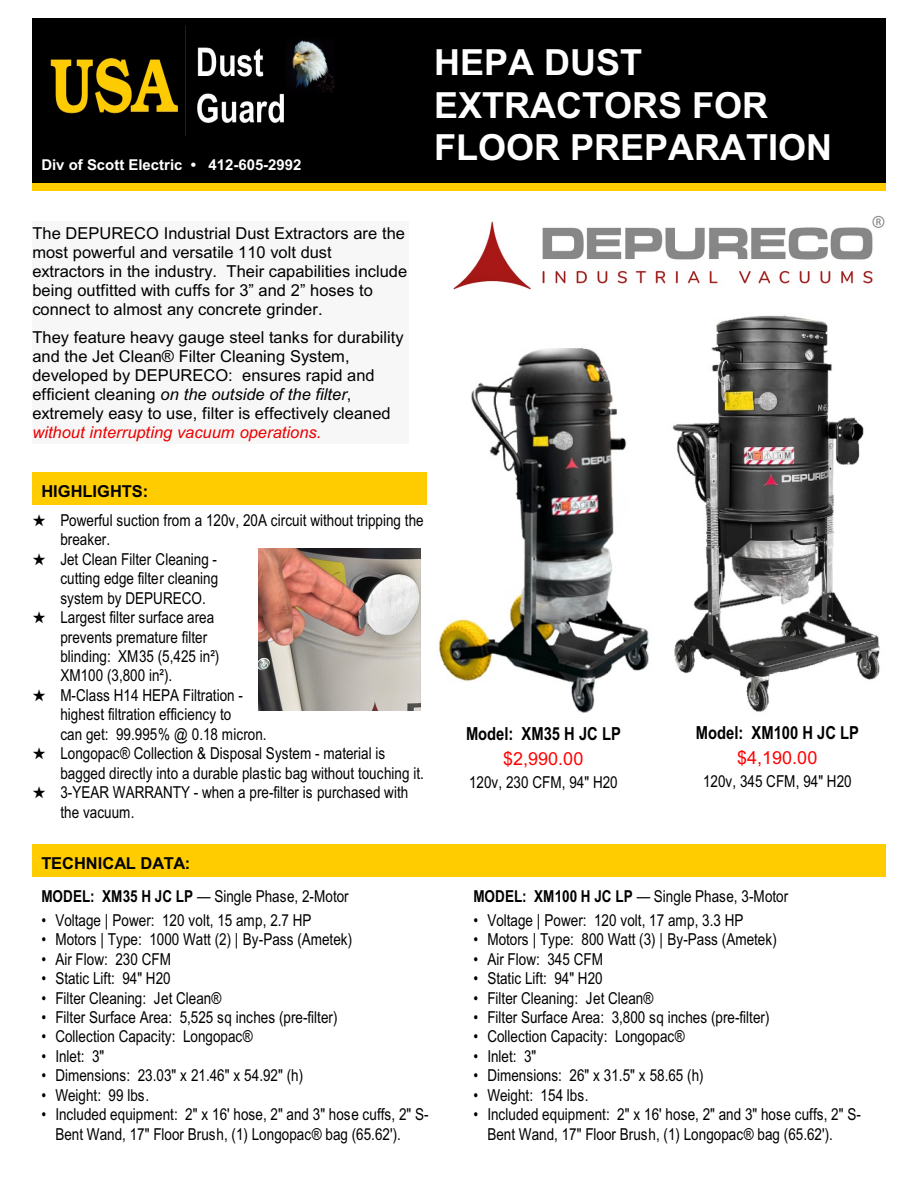
<style>
.page{position:relative;width:918px;height:1188px;background:#fff}
.page>*{position:absolute;margin:0;border:0;box-sizing:border-box;transform-origin:0 0}
.t1{font:700 36px/42.3px "Arial";color:#fff}
.t2{font:22.5px "Arial";color:#000}
.t3{font:700 18px "Arial Narrow";color:#000}
.t4{font:18px "Arial";color:#f00}
.t5{font:16.5px/19.5px "Arial Narrow";color:#000}
.t6{font:16.5px/19px "Arial";color:#000}
.t7{font:italic 16.5px "Arial";color:#eb0000}
.t8{font:700 16.5px "Arial";color:#000}
.t9{font:700 15px "Arial";color:#fff}
.s1{font-style:italic}
.s2{font-weight:700}
</style>
<div class="page">
<div style="left:32px;top:18px;width:393px;height:173px;background:#000"></div>
<div style="left:32px;top:184px;width:393px;height:7px;background:#fc0"></div>
<div style="left:425px;top:18px;width:460px;height:173px;background:#000"></div>
<div style="left:425px;top:184px;width:460px;height:7px;background:#fc0"></div>
<div style="left:32px;top:472px;width:394px;height:33px;background:#fc0"></div>
<div style="left:32px;top:844px;width:853px;height:33px;background:#fc0"></div>
<img style="left:50px;top:27px;width:285px;height:108px">
<img style="left:672px;top:315px;width:208px;height:397px">
<img style="left:438px;top:348px;width:211px;height:365px">
<img style="left:454px;top:215px;width:431px;height:75px">
<img style="left:258px;top:549px;width:163px;height:162px">
<div style="left:32px;top:221px;width:377px;height:223px;background:#f7f7f7"></div>
<p class="t9" style="left:41px;top:159px;width:262px">Div of Scott Electric • 412-605-2992</p>
<h1 class="t1" style="left:434px;top:45px;width:400px">HEPA DUST<br>EXTRACTORS FOR<br>FLOOR PREPARATION</h1>
<h2 class="t2" style="left:54px;top:226px;width:254px">USA Engineered &amp; Made</h2>
<p class="t6" style="left:32px;top:225px;width:376px">The DEPURECO Industrial Dust Extractors are the most powerful and versatile 110 volt dust extractors in the industry. Their capabilities include being outfitted with cuffs for 3” and 2” hoses to connect to almost any concrete grinder.</p>
<p class="t6" style="left:32px;top:329px;width:373px">They feature heavy gauge steel tanks for durability and the Jet Clean® Filter Cleaning System, developed by DEPURECO: ensures rapid and efficient cleaning <span class="s1">on the outside of the filter</span>, extremely easy to use, filter is effectively cleaned</p>
<p class="t7" style="left:32px;top:426px;width:290px">without interrupting vacuum operations.</p>
<p class="t8" style="left:41px;top:485px;width:108px">HIGHLIGHTS:</p>
<p class="t5" style="left:60px;top:512px;width:365px">Powerful suction from a 120v, 20A circuit without tripping the breaker.<br>Jet Clean Filter Cleaning -<br>cutting edge filter cleaning<br>system by DEPURECO.<br>Largest filter surface area<br>prevents premature filter<br>blinding: XM35 (5,425 in²)<br>XM100 (3,800 in²).<br>M-Class H14 HEPA Filtration -<br>highest filtration efficiency to<br>can get: 99.995% @ 0.18 micron.<br>Longopac® Collection &amp; Disposal System - material is bagged directly into a durable plastic bag without touching it.<br>3-YEAR WARRANTY - when a pre-filter is purchased with the vacuum.</p>
<p class="t8" style="left:41px;top:857px;width:151px">TECHNICAL DATA:</p>
<p class="t5" style="left:41px;top:888px;width:309px"><span class="s2">MODEL: XM35 H JC LP</span> — Single Phase, 2-Motor</p>
<p class="t5" style="left:41px;top:912px;width:272px">• Voltage | Power: 120 volt, 15 amp, 2.7 HP</p>
<p class="t5" style="left:41px;top:931px;width:312px">• Motors | Type: 1000 Watt (2) | By-Pass (Ametek)</p>
<p class="t5" style="left:41px;top:951px;width:131px">• Air Flow: 230 CFM</p>
<p class="t5" style="left:41px;top:970px;width:131px">• Static Lift: 94" H20</p>
<p class="t5" style="left:41px;top:989px;width:182px">• Filter Cleaning: Jet Clean®</p>
<p class="t5" style="left:41px;top:1009px;width:298px">• Filter Surface Area: 5,525 sq inches (pre-filter)</p>
<p class="t5" style="left:41px;top:1028px;width:213px">• Collection Capacity: Longopac®</p>
<p class="t5" style="left:41px;top:1048px;width:65px">• Inlet: 3"</p>
<p class="t5" style="left:41px;top:1067px;width:263px">• Dimensions: 23.03" x 21.46" x 54.92" (h)</p>
<p class="t5" style="left:41px;top:1087px;width:109px">• Weight: 99 lbs.</p>
<p class="t5" style="left:55px;top:1106px;width:375px;text-indent:-14px">• Included equipment: 2" x 16' hose, 2" and 3" hose cuffs, 2" S-<br>Bent Wand, 17" Floor Brush, (1) Longopac® bag (65.62').</p>
<p class="t3" style="left:466px;top:727px;width:156px">Model: XM35 H JC LP</p>
<p class="t4" style="left:503px;top:752px;width:82px">$2,990.00</p>
<p class="t5" style="left:469px;top:774px;width:150px">120v, 230 CFM, 94" H20</p>
<p class="t3" style="left:696px;top:726px;width:165px">Model: XM100 H JC LP</p>
<p class="t4" style="left:737px;top:751px;width:82px">$4,190.00</p>
<p class="t5" style="left:703px;top:773px;width:150px">120v, 345 CFM, 94" H20</p>
<p class="t5" style="left:473px;top:888px;width:316px"><span class="s2">MODEL: XM100 H JC LP</span> — Single Phase, 3-Motor</p>
<p class="t5" style="left:473px;top:912px;width:272px">• Voltage | Power: 120 volt, 17 amp, 3.3 HP</p>
<p class="t5" style="left:473px;top:931px;width:305px">• Motors | Type: 800 Watt (3) | By-Pass (Ametek)</p>
<p class="t5" style="left:473px;top:951px;width:131px">• Air Flow: 345 CFM</p>
<p class="t5" style="left:473px;top:970px;width:131px">• Static Lift: 94" H20</p>
<p class="t5" style="left:473px;top:989px;width:182px">• Filter Cleaning: Jet Clean®</p>
<p class="t5" style="left:473px;top:1009px;width:298px">• Filter Surface Area: 3,800 sq inches (pre-filter)</p>
<p class="t5" style="left:473px;top:1028px;width:213px">• Collection Capacity: Longopac®</p>
<p class="t5" style="left:473px;top:1048px;width:65px">• Inlet: 3"</p>
<p class="t5" style="left:473px;top:1067px;width:232px">• Dimensions: 26" x 31.5" x 58.65 (h)</p>
<p class="t5" style="left:473px;top:1087px;width:117px">• Weight: 154 lbs.</p>
<p class="t5" style="left:487px;top:1106px;width:375px;text-indent:-14px">• Included equipment: 2" x 16' hose, 2" and 3" hose cuffs, 2" S-<br>Bent Wand, 17" Floor Brush, (1) Longopac® bag (65.62').</p>
</div>
